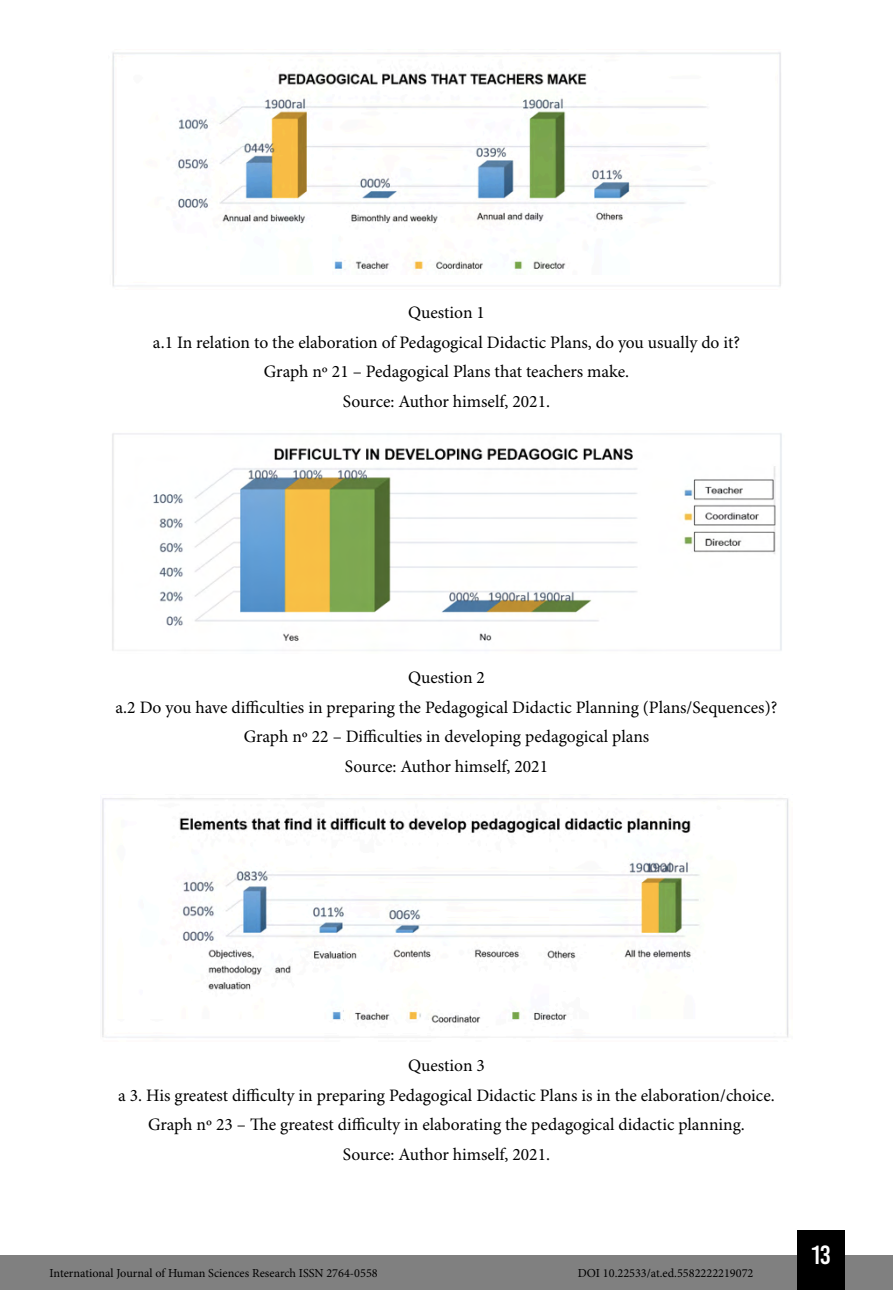
<style>
.page{position:relative;width:893px;height:1290px;background:#fff}
.page>*{position:absolute;margin:0;border:0;box-sizing:border-box;transform-origin:0 0}
.t1{font:26.25px "Bebas Kai";color:#fff}
.t2{font:17.5px/29.4px "Minion Pro";color:#000;text-align:center}
.t3{font:12.25px "Minion Pro";color:#000}
</style>
<div class="page">
<div style="left:0;top:1255px;width:893px;height:35px;background:#808080"></div>
<div style="left:797px;top:1230px;width:48px;height:60px;background:#000"></div>
<img style="left:112px;top:52px;width:669px;height:235px">
<img style="left:112px;top:433px;width:670px;height:218px">
<img style="left:102px;top:798px;width:687px;height:240px">
<p class="t2" style="left:153px;top:299px;width:588px">Question 1<br>a.1 In relation to the elaboration of Pedagogical Didactic Plans, do you usually do it?<br>Graph nº 21 – Pedagogical Plans that teachers make.<br>Source: Author himself, 2021.</p>
<p class="t2" style="left:116px;top:663px;width:663px">Question 2<br>a.2 Do you have difficulties in preparing the Pedagogical Didactic Planning (Plans/Sequences)?<br>Graph nº 22 – Difficulties in developing pedagogical plans<br>Source: Author himself, 2021</p>
<p class="t2" style="left:118px;top:1052px;width:658px">Question 3<br>a 3. His greatest difficulty in preparing Pedagogical Didactic Plans is in the elaboration/choice.<br>Graph nº 23 – The greatest difficulty in elaborating the pedagogical didactic planning.<br>Source: Author himself, 2021.</p>
<p class="t3" style="left:50px;top:1266px;width:330px">International Journal of Human Sciences Research ISSN 2764-0558</p>
<p class="t3" style="left:578px;top:1266px;width:177px">DOI 10.22533/at.ed.5582222219072</p>
<h1 class="t1" style="left:811px;top:1241px;width:21px">13</h1>
</div>
